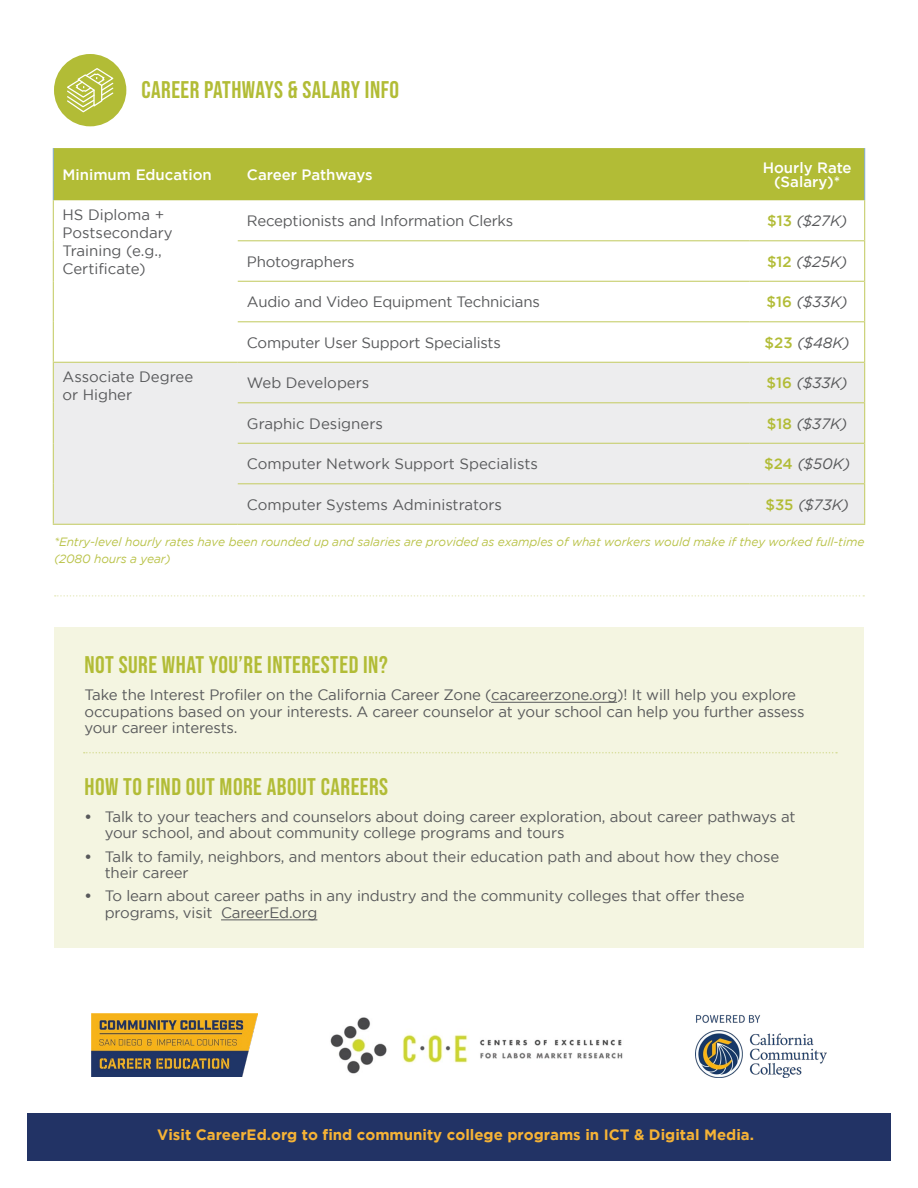
<style>
.page{position:relative;width:918px;height:1188px;background:#fff}
.page>*{position:absolute;margin:0;border:0;box-sizing:border-box;transform-origin:0 0}
.t1{font:24px "Bebas Neue";letter-spacing:.02em;color:#b2bc36}
.t2{font:15px/16.5px "Gotham";letter-spacing:-.01em;color:#58595b}
.t3{font:italic 15px "Gotham";color:#58595b}
.t4{font:700 15px "Gotham";color:#f6b336}
.t5{font:500 15px/14.2px "Gotham";color:#fff;text-align:center}
.t6{font:italic 12px/16.5px "Gotham";letter-spacing:-.01em;color:#bac34a}
.s1{font-weight:500;font-style:normal;color:#b2bc36}
.s2{font-weight:700}
</style>
<div class="page">
<div style="left:54px;top:627px;width:810px;height:321px;background:#f4f5e1"></div>
<div style="left:54px;top:54px;width:72px;height:72px;background:#b2bc36;border-radius:50%"></div>
<svg style="left:67px;top:68px;width:47px;height:45px"></svg>
<div style="left:54px;top:148px;width:810px;height:52px;background:#b2bc36"></div>
<div style="left:54px;top:363px;width:810px;height:161px;background:#ededee"></div>
<hr style="left:53px;top:148px;width:1px;height:52px;background:#8aafc6">
<hr style="left:864px;top:148px;width:1px;height:52px;background:#8aafc6">
<hr style="left:864px;top:200px;width:1px;height:41px;background:#c9d072">
<hr style="left:864px;top:241px;width:1px;height:40px;background:#c9d072">
<hr style="left:864px;top:281px;width:1px;height:41px;background:#c9d072">
<hr style="left:864px;top:322px;width:1px;height:40px;background:#c9d072">
<hr style="left:864px;top:362px;width:1px;height:41px;background:#c9d072">
<hr style="left:864px;top:403px;width:1px;height:40px;background:#c9d072">
<hr style="left:864px;top:443px;width:1px;height:41px;background:#c9d072">
<hr style="left:864px;top:484px;width:1px;height:40px;background:#c9d072">
<hr style="left:750px;top:240px;width:114px;height:1px;background:#c9d072">
<hr style="left:750px;top:281px;width:114px;height:1px;background:#c9d072">
<hr style="left:750px;top:321px;width:114px;height:1px;background:#c9d072">
<hr style="left:750px;top:362px;width:114px;height:1px;background:#c9d072">
<hr style="left:750px;top:402px;width:114px;height:1px;background:#c9d072">
<hr style="left:750px;top:443px;width:114px;height:1px;background:#c9d072">
<hr style="left:750px;top:483px;width:114px;height:1px;background:#c9d072">
<hr style="left:750px;top:524px;width:115px;height:1px;background:#c9d072">
<hr style="left:238px;top:240px;width:512px;height:1px;background:#c9d072">
<hr style="left:238px;top:281px;width:512px;height:1px;background:#c9d072">
<hr style="left:238px;top:321px;width:512px;height:1px;background:#c9d072">
<hr style="left:238px;top:362px;width:512px;height:1px;background:#c9d072">
<hr style="left:238px;top:402px;width:512px;height:1px;background:#c9d072">
<hr style="left:238px;top:443px;width:512px;height:1px;background:#c9d072">
<hr style="left:238px;top:483px;width:512px;height:1px;background:#c9d072">
<hr style="left:238px;top:524px;width:512px;height:1px;background:#c9d072">
<hr style="left:53px;top:200px;width:1px;height:41px;background:#c9d072">
<hr style="left:53px;top:241px;width:1px;height:40px;background:#c9d072">
<hr style="left:53px;top:281px;width:1px;height:41px;background:#c9d072">
<hr style="left:53px;top:322px;width:1px;height:40px;background:#c9d072">
<hr style="left:53px;top:362px;width:185px;height:1px;background:#c9d072">
<hr style="left:53px;top:363px;width:1px;height:40px;background:#c9d072">
<hr style="left:53px;top:403px;width:1px;height:40px;background:#c9d072">
<hr style="left:53px;top:443px;width:1px;height:41px;background:#c9d072">
<hr style="left:53px;top:484px;width:1px;height:40px;background:#c9d072">
<hr style="left:53px;top:524px;width:185px;height:1px;background:#c9d072">
<hr style="left:491px;top:702px;width:126px;height:1px;background:#58595b">
<hr style="left:221px;top:920px;width:96px;height:1px;background:#58595b">
<svg style="left:84px;top:752px;width:753px;height:1px"></svg>
<svg style="left:55px;top:595px;width:809px;height:2px"></svg>
<div style="left:27px;top:1113px;width:864px;height:48px;background:#223365"></div>
<img style="left:330px;top:1017px;width:293px;height:57px">
<img style="left:92px;top:1014px;width:166px;height:63px">
<img style="left:696px;top:1014px;width:130px;height:64px">
<h1 class="t1" style="left:141px;top:76px;width:259px">CAREER PATHWAYS &amp; SALARY INFO</h1>
<p class="t5" style="left:63px;top:167px;width:151px">Minimum Education</p>
<p class="t5" style="left:247px;top:167px;width:127px">Career Pathways</p>
<p class="t5" style="left:763px;top:160px;width:91px">Hourly Rate (Salary)*</p>
<p class="t2" style="left:63px;top:206px;width:112px;line-height:18px">HS Diploma +<br>Postsecondary<br>Training (e.g.,<br>Certificate)</p>
<p class="t2" style="left:247px;top:212px;width:268px">Receptionists and Information Clerks</p>
<p class="t3" style="left:767px;top:212px;width:82px"><span class="s1">$13</span> ($27K)</p>
<p class="t2" style="left:247px;top:253px;width:109px">Photographers</p>
<p class="t3" style="left:767px;top:253px;width:82px"><span class="s1">$12</span> ($25K)</p>
<p class="t2" style="left:247px;top:293px;width:294px">Audio and Video Equipment Technicians</p>
<p class="t3" style="left:767px;top:293px;width:83px"><span class="s1">$16</span> ($33K)</p>
<p class="t2" style="left:247px;top:334px;width:255px">Computer User Support Specialists</p>
<p class="t3" style="left:765px;top:334px;width:87px"><span class="s1">$23</span> ($48K)</p>
<p class="t2" style="left:63px;top:368px;width:132px;line-height:18px">Associate Degree or Higher</p>
<p class="t2" style="left:247px;top:374px;width:124px">Web Developers</p>
<p class="t3" style="left:767px;top:374px;width:83px"><span class="s1">$16</span> ($33K)</p>
<p class="t2" style="left:247px;top:415px;width:138px">Graphic Designers</p>
<p class="t3" style="left:767px;top:415px;width:82px"><span class="s1">$18</span> ($37K)</p>
<p class="t2" style="left:247px;top:455px;width:292px">Computer Network Support Specialists</p>
<p class="t3" style="left:764px;top:455px;width:88px"><span class="s1">$24</span> ($50K)</p>
<p class="t2" style="left:247px;top:496px;width:257px">Computer Systems Administrators</p>
<p class="t3" style="left:765px;top:496px;width:85px"><span class="s1">$35</span> ($73K)</p>
<p class="t6" style="left:54px;top:534px;width:812px">*Entry-level hourly rates have been rounded up and salaries are provided as examples of what workers would make if they worked full-time (2080 hours a year)</p>
<h1 class="t1" style="left:84px;top:651px;width:305px">NOT SURE WHAT YOU’RE INTERESTED IN?</h1>
<p class="t2" style="left:84px;top:687px;width:722px">Take the Interest Profiler on the California Career Zone (cacareerzone.org)! It will help you explore occupations based on your interests. A career counselor at your school can help you further assess your career interests.</p>
<h1 class="t1" style="left:84px;top:773px;width:305px">HOW TO FIND OUT MORE ABOUT CAREERS</h1>
<p class="t2" style="left:105px;top:808px;width:692px;text-indent:-20px"><span class="s2">•</span> Talk to your teachers and counselors about doing career exploration, about career pathways at your school, and about community college programs and tours</p>
<p class="t2" style="left:105px;top:848px;width:676px;text-indent:-20px"><span class="s2">•</span> Talk to family, neighbors, and mentors about their education path and about how they chose their career</p>
<p class="t2" style="left:105px;top:888px;width:641px;text-indent:-20px"><span class="s2">•</span> To learn about career paths in any industry and the community colleges that offer these programs, visit CareerEd.org</p>
<p class="t4" style="left:157px;top:1126px;width:598px">Visit CareerEd.org to find community college programs in ICT &amp; Digital Media.</p>
</div>
